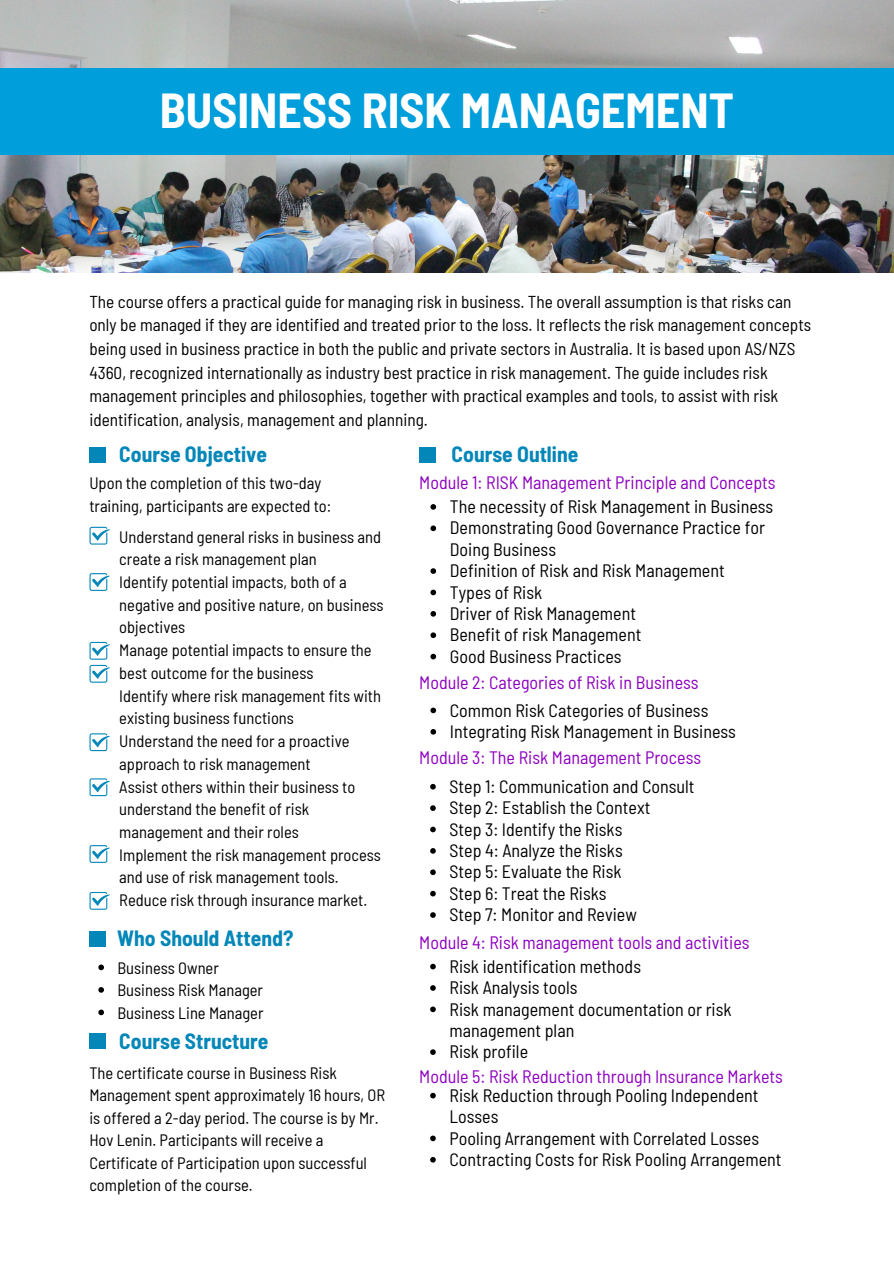
<style>
.page{position:relative;width:894px;height:1264px;background:#fff}
.page>*{position:absolute;margin:0;border:0;box-sizing:border-box;transform-origin:0 0}
.t1{font:700 semi-condensed 48px "Barlow";color:#fff}
.t2{font:700 semi-condensed 21.6px "Barlow";color:#0386b8}
.t3{font:semi-condensed 18px/21.3px "Barlow";color:#000}
.t4{font:semi-condensed 18px "Barlow";color:#8e00bf}
.t5{font:semi-condensed 17.25px/23.7px "Barlow";color:#000}
.t6{font:semi-condensed 16.5px/22.6px "Barlow";color:#000}
</style>
<div class="page">
<img style="left:0;top:0;width:893px;height:272px">
<div style="left:0;top:69px;width:893px;height:86px;background:#009eda"></div>
<svg style="left:89px;top:527px;width:21px;height:17px"></svg>
<svg style="left:89px;top:573px;width:21px;height:18px"></svg>
<svg style="left:89px;top:642px;width:21px;height:17px"></svg>
<svg style="left:89px;top:665px;width:21px;height:17px"></svg>
<svg style="left:89px;top:733px;width:21px;height:18px"></svg>
<svg style="left:89px;top:778px;width:21px;height:18px"></svg>
<svg style="left:89px;top:892px;width:21px;height:17px"></svg>
<svg style="left:89px;top:845px;width:21px;height:17px"></svg>
<div style="left:89px;top:447px;width:17px;height:15px;background:#0386b8"></div>
<div style="left:419px;top:447px;width:16px;height:15px;background:#0386b8"></div>
<svg style="left:430px;top:504px;width:6px;height:5px"></svg>
<svg style="left:430px;top:525px;width:6px;height:6px"></svg>
<svg style="left:430px;top:568px;width:6px;height:6px"></svg>
<svg style="left:430px;top:589px;width:6px;height:6px"></svg>
<svg style="left:430px;top:611px;width:6px;height:5px"></svg>
<svg style="left:430px;top:632px;width:6px;height:6px"></svg>
<svg style="left:430px;top:653px;width:6px;height:6px"></svg>
<svg style="left:430px;top:963px;width:5px;height:6px"></svg>
<svg style="left:430px;top:985px;width:5px;height:5px"></svg>
<svg style="left:430px;top:1006px;width:5px;height:6px"></svg>
<svg style="left:430px;top:1049px;width:5px;height:5px"></svg>
<svg style="left:430px;top:1092px;width:5px;height:6px"></svg>
<svg style="left:430px;top:1135px;width:5px;height:6px"></svg>
<svg style="left:430px;top:1157px;width:5px;height:5px"></svg>
<svg style="left:430px;top:707px;width:6px;height:6px"></svg>
<svg style="left:430px;top:729px;width:6px;height:5px"></svg>
<svg style="left:430px;top:784px;width:5px;height:5px"></svg>
<svg style="left:430px;top:805px;width:5px;height:6px"></svg>
<svg style="left:430px;top:826px;width:5px;height:6px"></svg>
<svg style="left:430px;top:848px;width:5px;height:5px"></svg>
<svg style="left:430px;top:869px;width:5px;height:6px"></svg>
<svg style="left:430px;top:890px;width:5px;height:6px"></svg>
<svg style="left:430px;top:912px;width:5px;height:5px"></svg>
<div style="left:90px;top:931px;width:16px;height:15px;background:#0386b8"></div>
<svg style="left:98px;top:964px;width:6px;height:6px"></svg>
<svg style="left:98px;top:987px;width:6px;height:5px"></svg>
<svg style="left:98px;top:1009px;width:6px;height:6px"></svg>
<div style="left:89px;top:1032px;width:17px;height:16px;background:#0386b8"></div>
<p class="t1" style="left:160px;top:80px;width:575px">BUSINESS RISK MANAGEMENT</p>
<p class="t5" style="left:89px;top:289px;width:723px">The course offers a practical guide for managing risk in business. The overall assumption is that risks can only be managed if they are identified and treated prior to the loss. It reflects the risk management concepts being used in business practice in both the public and private sectors in Australia. It is based upon AS/NZS 4360, recognized internationally as industry best practice in risk management. The guide includes risk management principles and philosophies, together with practical examples and tools, to assist with risk identification, analysis, management and planning.</p>
<p class="t2" style="left:119px;top:441px;width:149px">Course Objective</p>
<p class="t2" style="left:451px;top:441px;width:128px">Course Outline</p>
<p class="t4" style="left:419px;top:471px;width:358px">Module 1: RISK Management Principle and Concepts</p>
<p class="t6" style="left:89px;top:471px;width:243px">Upon the completion of this two-day training, participants are expected to:</p>
<p class="t3" style="left:449px;top:495px;width:325px">The necessity of Risk Management in Business</p>
<p class="t3" style="left:449px;top:516px;width:316px">Demonstrating Good Governance Practice for<br>Doing Business</p>
<p class="t3" style="left:449px;top:559px;width:276px">Definition of Risk and Risk Management</p>
<h2 class="t3" style="left:449px;top:581px;width:94px">Types of Risk</h2>
<p class="t3" style="left:449px;top:602px;width:188px">Driver of Risk Management</p>
<p class="t3" style="left:449px;top:623px;width:193px">Benefit of risk Management</p>
<p class="t3" style="left:449px;top:645px;width:173px">Good Business Practices</p>
<h1 class="t6" style="left:119px;top:524px;width:263px">Understand general risks in business and create a risk management plan</h1>
<p class="t6" style="left:119px;top:570px;width:266px">Identify potential impacts, both of a negative and positive nature, on business objectives</p>
<h2 class="t6" style="left:119px;top:638px;width:254px">Manage potential impacts to ensure the best outcome for the business</h2>
<p class="t6" style="left:119px;top:683px;width:263px">Identify where risk management fits with existing business functions</p>
<p class="t6" style="left:119px;top:729px;width:232px">Understand the need for a proactive approach to risk management</p>
<p class="t6" style="left:119px;top:774px;width:237px">Assist others within their business to understand the benefit of risk management and their roles</p>
<p class="t6" style="left:119px;top:842px;width:263px">Implement the risk management process and use of risk management tools.</p>
<p class="t6" style="left:119px;top:888px;width:249px">Reduce risk through insurance market.</p>
<p class="t4" style="left:419px;top:671px;width:281px">Module 2: Categories of Risk in Business</p>
<p class="t3" style="left:449px;top:698px;width:260px">Common Risk Categories of Business</p>
<p class="t3" style="left:449px;top:720px;width:287px">Integrating Risk Management in Business</p>
<p class="t3" style="left:449px;top:775px;width:246px">Step 1: Communication and Consult</p>
<p class="t3" style="left:449px;top:796px;width:202px">Step 2: Establish the Context</p>
<p class="t3" style="left:449px;top:817px;width:174px">Step 3: Identify the Risks</p>
<p class="t3" style="left:449px;top:839px;width:175px">Step 4: Analyze the Risks</p>
<p class="t3" style="left:449px;top:860px;width:174px">Step 5: Evaluate the Risk</p>
<p class="t3" style="left:449px;top:882px;width:158px">Step 6: Treat the Risks</p>
<p class="t3" style="left:449px;top:903px;width:189px">Step 7: Monitor and Review</p>
<p class="t4" style="left:419px;top:746px;width:283px">Module 3: The Risk Management Process</p>
<p class="t2" style="left:117px;top:924px;width:177px">Who Should Attend?</p>
<p class="t4" style="left:419px;top:930px;width:332px">Module 4: Risk management tools and activities</p>
<p class="t6" style="left:117px;top:955px;width:103px">Business Owner</p>
<p class="t6" style="left:117px;top:978px;width:147px">Business Risk Manager</p>
<p class="t6" style="left:117px;top:1000px;width:147px">Business Line Manager</p>
<p class="t2" style="left:119px;top:1026px;width:151px">Course Structure</p>
<p class="t6" style="left:89px;top:1061px;width:297px">The certificate course in Business Risk Management spent approximately 16 hours, OR is offered a 2-day period. The course is by Mr.<br>Hov Lenin. Participants will receive a Certificate of Participation upon successful completion of the course.</p>
<h2 class="t3" style="left:449px;top:954px;width:193px">Risk identification methods</h2>
<p class="t3" style="left:449px;top:976px;width:129px">Risk Analysis tools</p>
<h2 class="t3" style="left:449px;top:997px;width:283px">Risk management documentation or risk management plan</h2>
<p class="t3" style="left:449px;top:1040px;width:80px">Risk profile</p>
<p class="t3" style="left:449px;top:1083px;width:310px">Risk Reduction through Pooling Independent<br>Losses</p>
<p class="t3" style="left:449px;top:1126px;width:311px">Pooling Arrangement with Correlated Losses</p>
<p class="t3" style="left:449px;top:1148px;width:333px">Contracting Costs for Risk Pooling Arrangement</p>
<p class="t4" style="left:419px;top:1065px;width:365px">Module 5: Risk Reduction through Insurance Markets</p>
</div>
